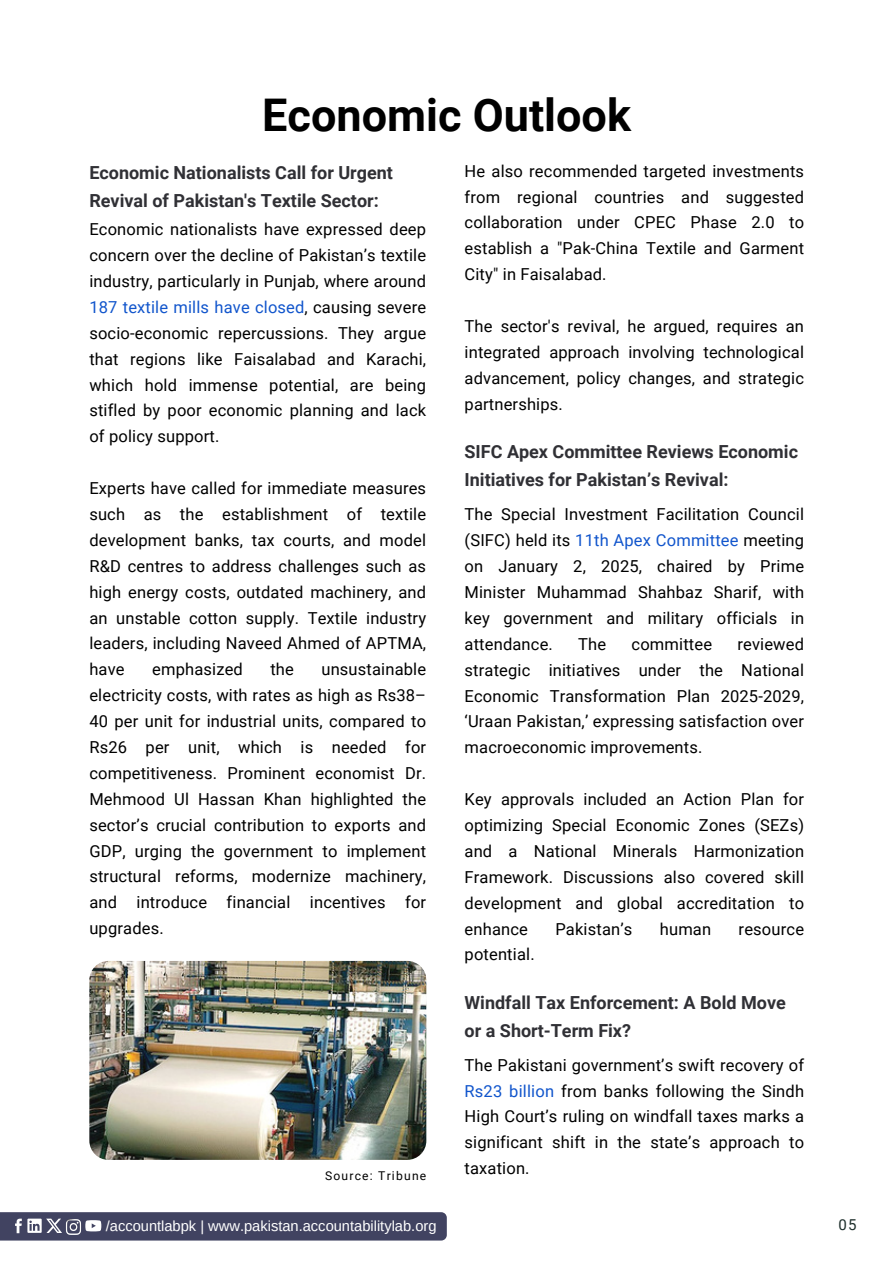
<style>
.page{position:relative;width:894px;height:1264px;background:#fff}
.page>*{position:absolute;margin:0;border:0;box-sizing:border-box;transform-origin:0 0}
.t1{font:700 45px "Roboto";color:#000}
.t2{font:700 18px/28.2px "Roboto";color:#303035}
.t3{font:16.5px/25.8px "Roboto";letter-spacing:.01em;color:#000;text-align:justify}
.t4{font:15px "Roboto";color:#1c2d2a}
.t5{font:14.7px "Arimo";color:#fff}
.t6{font:12.15px "Roboto";letter-spacing:.1em;color:#000}
.s1{color:#15c}
</style>
<div class="page">
<svg style="left:0;top:1212px;width:446px;height:28px;background:#494b68"></svg>
<img style="left:65px;top:1218px;width:16px;height:16px">
<img style="left:89px;top:960px;width:337px;height:199px;border-radius:19px">
<h2 class="t1" style="left:262px;top:89px;width:370px">Economic Outlook</h2>
<h3 class="t2" style="left:89px;top:158px;width:305px">Economic Nationalists Call for Urgent<br>Revival of Pakistan's Textile Sector:</h3>
<p class="t3" style="left:89px;top:217px;width:338px">Economic nationalists have expressed deep concern over the decline of Pakistan’s textile industry, particularly in Punjab, where around <span class="s1">187 textile mills have closed</span>, causing severe socio-economic repercussions. They argue that regions like Faisalabad and Karachi, which hold immense potential, are being stifled by poor economic planning and lack of policy support.</p>
<h3 class="t3" style="left:89px;top:475px;width:338px">Experts have called for immediate measures such as the establishment of textile development banks, tax courts, and model R&amp;D centres to address challenges such as high energy costs, outdated machinery, and an unstable cotton supply. Textile industry leaders, including Naveed Ahmed of APTMA, have</h3>
<h3 class="t3" style="left:89px;top:656px;width:338px;text-indent:232px">unsustainable electricity costs, with rates as high as Rs38– 40 per unit for industrial units, compared to Rs26 per unit, which is needed for competitiveness. Prominent economist Dr.<br>Mehmood Ul Hassan Khan highlighted the sector’s crucial contribution to exports and GDP, urging the government to implement structural reforms, modernize machinery, and introduce financial incentives for upgrades.</h3>
<h3 class="t3" style="left:152px;top:656px;width:92px">emphasized</h3>
<h3 class="t3" style="left:270px;top:656px;width:25px">the</h3>
<h2 class="t6" style="left:325px;top:1169px;width:103px">Source: Tribune</h2>
<h3 class="t5" style="left:106px;top:1217px;width:332px">/accountlabpk | www.pakistan.accountabilitylab.org</h3>
<h3 class="t3" style="left:464px;top:158px;width:341px">He also recommended targeted investments from regional countries and suggested collaboration under CPEC Phase 2.0 to establish a "Pak-China Textile and Garment City" in Faisalabad.</h3>
<p class="t3" style="left:464px;top:313px;width:341px">The sector's revival, he argued, requires an integrated approach involving technological advancement, policy changes, and strategic partnerships.</p>
<h3 class="t2" style="left:464px;top:438px;width:335px">SIFC Apex Committee Reviews Economic<br>Initiatives for Pakistan’s Revival:</h3>
<h2 class="t3" style="left:464px;top:502px;width:341px">The Special Investment Facilitation Council (SIFC) held its <span class="s1">11th Apex Committee</span> meeting on January 2, 2025, chaired by Prime Minister Muhammad Shahbaz Sharif, with key government and military officials in attendance.</h2>
<h2 class="t3" style="left:464px;top:631px;width:341px;text-indent:273px">reviewed strategic initiatives under the National Economic Transformation Plan 2025-2029, ‘Uraan Pakistan,’ expressing satisfaction over macroeconomic improvements.</h2>
<h3 class="t3" style="left:464px;top:786px;width:341px">Key approvals included an Action Plan for optimizing Special Economic Zones (SEZs) and a National Minerals Harmonization Framework. Discussions also covered skill development and global accreditation to enhance</h3>
<h2 class="t3" style="left:578px;top:631px;width:29px">The</h2>
<h2 class="t3" style="left:631px;top:631px;width:82px">committee</h2>
<h3 class="t3" style="left:555px;top:916px;width:78px">Pakistan’s</h3>
<h3 class="t3" style="left:659px;top:916px;width:53px">human</h3>
<h3 class="t3" style="left:738px;top:916px;width:67px">resource</h3>
<h3 class="t3" style="left:464px;top:941px;width:72px">potential.</h3>
<p class="t2" style="left:464px;top:988px;width:323px">Windfall Tax Enforcement: A Bold Move or a Short-Term Fix?</p>
<p class="t3" style="left:464px;top:1052px;width:341px">The Pakistani government’s swift recovery of <span class="s1">Rs23 billion</span> from banks following the Sindh High Court’s ruling on windfall taxes marks a significant shift in the state’s approach to taxation.</p>
<h1 class="t4" style="left:838px;top:1216px;width:20px">05</h1>
</div>
